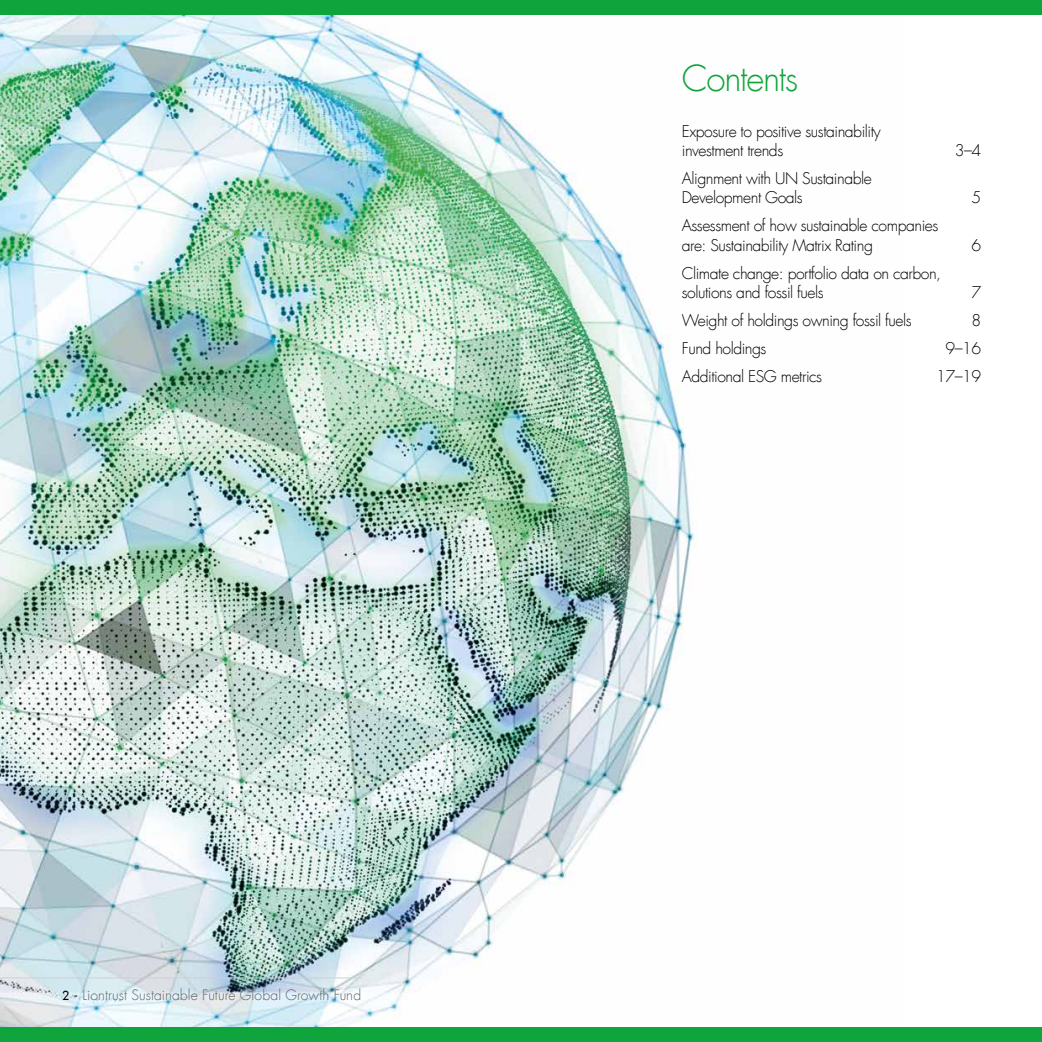
<style>
.page{position:relative;width:1042px;height:1042px;background:#fff}
.page>*{position:absolute;margin:0;border:0;box-sizing:border-box;transform-origin:0 0}
.t1{font:300 35px "Futura LT";letter-spacing:-.03em;color:#10a53c}
.t2{font:300 15.75px/19.2px "Futura LT";letter-spacing:-.03em;color:#000}
.t3{font:300 14px "Futura LT";letter-spacing:.005em;color:#636362}
.s1{font-weight:400;font-size:12.25px;color:#000}
</style>
<div class="page">
<img style="left:0;top:15px;width:697px;height:1012px">
<div style="left:0;top:0;width:1042px;height:15px;background:#10a53c"></div>
<div style="left:0;top:1027px;width:1042px;height:15px;background:#10a53c"></div>
<hr style="left:0;top:977px;width:362px;height:1px;background:#d0d0d0">
<p class="t3" style="left:62px;top:986px;width:301px"><span class="s1">2 -</span> Liontrust Sustainable Future Global Growth Fund</p>
<h1 class="t1" style="left:682px;top:57px;width:118px">Contents</h1>
<p class="t2" style="left:682px;top:122px;width:200px">Exposure to positive sustainability investment trends</p>
<p class="t2" style="left:682px;top:169px;width:191px">Alignment with UN Sustainable<br>Development Goals</p>
<p class="t2" style="left:682px;top:216px;width:258px">Assessment of how sustainable companies are: Sustainability Matrix Rating</p>
<p class="t2" style="left:682px;top:264px;width:261px">Climate change: portfolio data on carbon, solutions and fossil fuels</p>
<p class="t2" style="left:954px;top:141px;width:28px">3–4</p>
<p class="t2" style="left:971px;top:189px;width:11px">5</p>
<p class="t2" style="left:971px;top:236px;width:11px">6</p>
<p class="t2" style="left:971px;top:283px;width:11px">7</p>
<p class="t2" style="left:682px;top:311px;width:231px">Weight of holdings owning fossil fuels</p>
<p class="t2" style="left:971px;top:311px;width:11px">8</p>
<p class="t2" style="left:682px;top:339px;width:86px">Fund holdings</p>
<p class="t2" style="left:945px;top:339px;width:37px">9–16</p>
<p class="t2" style="left:682px;top:367px;width:142px">Additional ESG metrics</p>
<p class="t2" style="left:936px;top:367px;width:47px">17–19</p>
</div>
